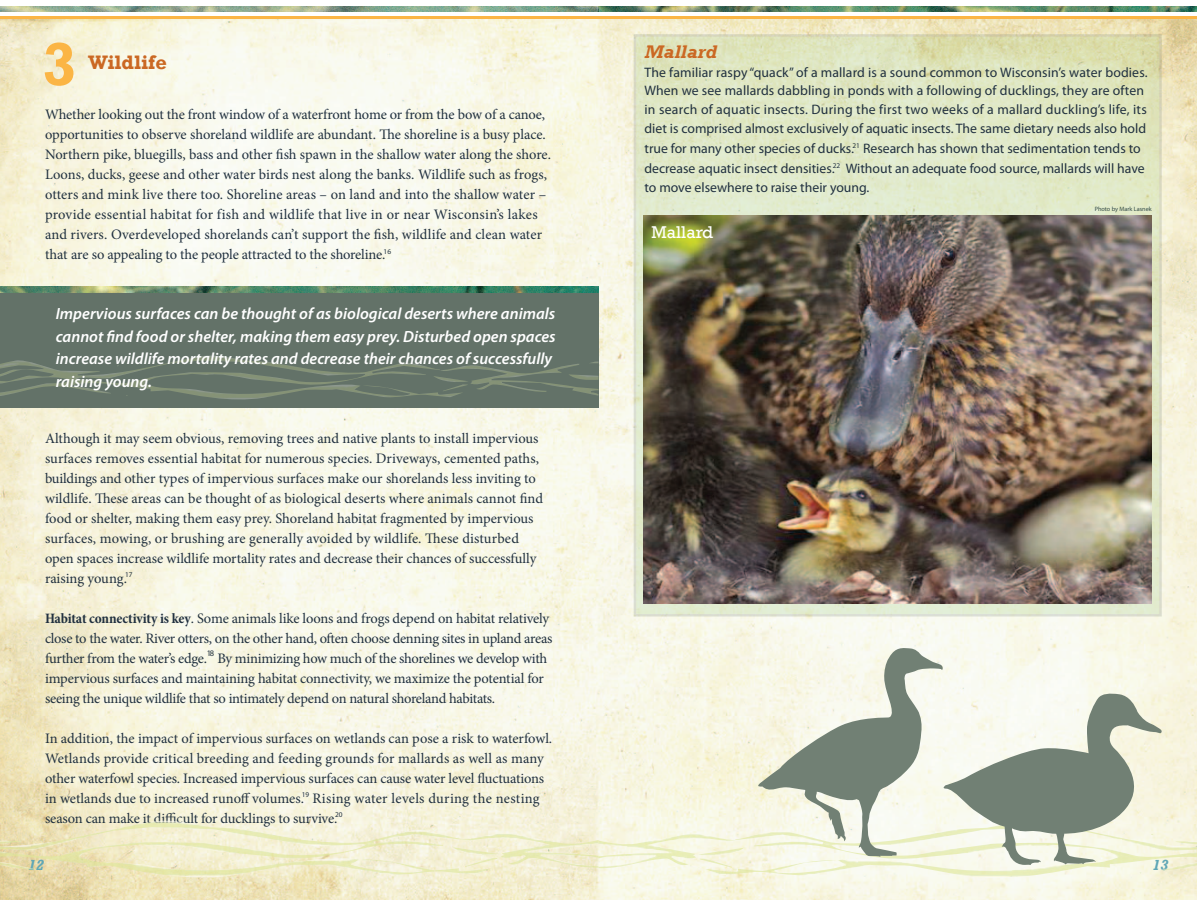
<style>
.page{position:relative;width:1197px;height:900px;background:#fff}
.page>*{position:absolute;margin:0;border:0;box-sizing:border-box;transform-origin:0 0}
.t1{font:700 61.88px "Rockwell";color:#fbb545}
.t2{font:700 20px "Rockwell";color:#cb6823}
.t3{font:italic 700 18.75px "Rockwell";color:#cb6823}
.t4{font:17.5px "Rockwell";color:#fff}
.t5{font:italic 600 16.25px/22.5px "Myriad Pro";color:#fff}
.t6{font:italic 700 15px "Rockwell";color:#5fa7b6}
.t7{font:14.5px/20px "Minion Pro";letter-spacing:-.005em;color:#20303f}
.t8{font:13.75px/18.8px "Myriad Pro";color:#20303f}
.photo_credits{font:6.25px "Myriad Pro";color:#20303f}
.s1{font-weight:700;font-stretch:condensed}
.s2{font-family:"Minion Pro";font-size:14.5px}
</style>
<div class="page">
<img style="left:598px;top:6px;width:599px;height:6px">
<img style="left:0;top:18px;width:1197px;height:882px">
<svg style="left:0;top:6px;width:598px;height:6px;background:#90ab90"></svg>
<hr style="left:0;top:16px;width:1197px;height:2px;background:#fbb545">
<div style="left:0;top:290px;width:598px;height:118px;background:#637268"></div>
<img style="left:0;top:356px;width:598px;height:44px">
<img style="left:0;top:821px;width:1197px;height:62px">
<svg style="left:756px;top:647px;width:406px;height:218px"></svg>
<svg style="left:634px;top:34px;width:528px;height:582px;background:#dde4c2"></svg>
<img style="left:644px;top:216px;width:507px;height:388px">
<img style="left:0;top:287px;width:598px;height:5px">
<p class="t1" style="left:42px;top:27px;width:36px">3</p>
<p class="t2" style="left:88px;top:50px;width:80px">Wildlife</p>
<p class="t7" style="left:45px;top:104px;width:507px">Whether looking out the front window of a waterfront home or from the bow of a canoe, opportunities to observe shoreland wildlife are abundant. The shoreline is a busy place.<br>Northern pike, bluegills, bass and other fish spawn in the shallow water along the shore.<br>Loons, ducks, geese and other water birds nest along the banks. Wildlife such as frogs, otters and mink live there too. Shoreline areas – on land and into the shallow water – provide essential habitat for fish and wildlife that live in or near Wisconsin’s lakes and rivers. Overdeveloped shorelands can’t support the fish, wildlife and clean water that are so appealing to the people attracted to the shoreline.<sup>16</sup></p>
<p class="t5" style="left:56px;top:302px;width:501px">Impervious surfaces can be thought of as biological deserts where animals cannot find food or shelter, making them easy prey. Disturbed open spaces increase wildlife mortality rates and decrease their chances of successfully raising young.</p>
<p class="t7" style="left:45px;top:428px;width:500px">Although it may seem obvious, removing trees and native plants to install impervious surfaces removes essential habitat for numerous species. Driveways, cemented paths, buildings and other types of impervious surfaces make our shorelands less inviting to wildlife. These areas can be thought of as biological deserts where animals cannot find food or shelter, making them easy prey. Shoreland habitat fragmented by impervious surfaces, mowing, or brushing are generally avoided by wildlife. These disturbed open spaces increase wildlife mortality rates and decrease their chances of successfully raising young.<sup>17</sup></p>
<p class="t7" style="left:45px;top:608px;width:509px"><span class="s1">Habitat connectivity is key</span>. Some animals like loons and frogs depend on habitat relatively close to the water. River otters, on the other hand, often choose denning sites in upland areas further from the water’s edge.<sup>18</sup> By minimizing how much of the shorelines we develop with impervious surfaces and maintaining habitat connectivity, we maximize the potential for seeing the unique wildlife that so intimately depend on natural shoreland habitats.</p>
<p class="t7" style="left:45px;top:728px;width:509px">In addition, the impact of impervious surfaces on wetlands can pose a risk to waterfowl.<br>Wetlands provide critical breeding and feeding grounds for mallards as well as many other waterfowl species. Increased impervious surfaces can cause water level fluctuations in wetlands due to increased runoff volumes.<sup>19</sup> Rising water levels during the nesting season can make it difficult for ducklings to survive.<sup>20</sup></p>
<p class="t3" style="left:644px;top:41px;width:74px">Mallard</p>
<p class="t8" style="left:644px;top:63px;width:505px">The familiar raspy “quack” of a mallard is a sound common to Wisconsin’s water bodies.<br>When we see mallards dabbling in ponds with a following of ducklings, they are often in search of aquatic insects. During the first two weeks of a mallard duckling’s life, its diet is comprised almost exclusively of aquatic insects. The same dietary needs also hold</p>
<p class="t8" style="left:644px;top:138px;width:502px;line-height:20px">true for many other species of ducks<span class="s2">.</span><sup>21</sup> Research has shown that sedimentation tends to decrease aquatic insect densities<span class="s2">.</span><sup>22</sup> Without an adequate food source, mallards will have</p>
<p class="t8" style="left:644px;top:178px;width:226px">to move elsewhere to raise their young.</p>
<p class="t4" style="left:652px;top:222px;width:63px">Mallard</p>
<p class="photo_credits" style="left:1095px;top:205px;width:59px">Photo by Mark Lasnek</p>
<p class="t6" style="left:28px;top:856px;width:18px">12</p>
<p class="t6" style="left:1152px;top:856px;width:18px">13</p>
</div>
